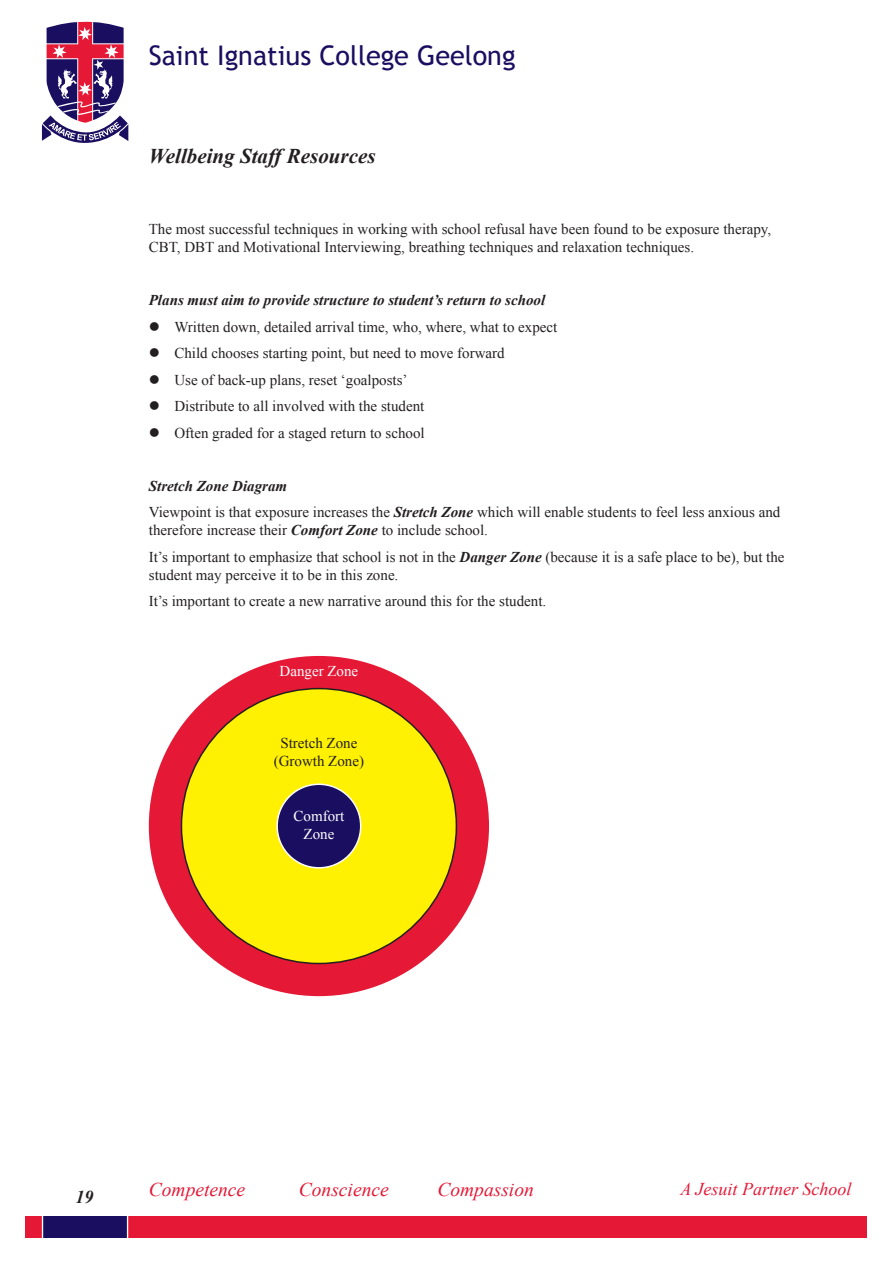
<style>
.page{position:relative;width:893px;height:1263px;background:#fff}
.page>*{position:absolute;margin:0;border:0;box-sizing:border-box;transform-origin:0 0}
.t1{font:27px "Trebuchet MS";color:#1a0e60}
.t2{font:italic 700 21px "Times New Roman";color:#231f20}
.t3{font:italic 19.5px "Times New Roman";color:#e51836}
.t4{font:italic 18px "Times New Roman";color:#e51836}
.t5{font:italic 700 18px "Times New Roman";color:#231f20}
.t6{font:15px/26.5px "Times New Roman";color:#231f20}
.t7{font:italic 700 15px "Times New Roman";color:#231f20}
.t8{font:15px/18px "Times New Roman";color:#fff;text-align:center}
.s1{font-weight:700;font-style:italic}
</style>
<div class="page">
<svg style="left:41px;top:21px;width:88px;height:122px"></svg>
<div style="left:26px;top:1216px;width:841px;height:21px;background:#e51836"></div>
<div style="left:43px;top:1216px;width:85px;height:21px;background:#1a0e60"></div>
<hr style="left:42px;top:1198px;width:1px;height:55px;background:#fff">
<hr style="left:127px;top:1199px;width:1px;height:55px;background:#fff">
<div style="left:149px;top:656px;width:340px;height:340px;background:#e51836;border-radius:50%"></div>
<div style="left:181px;top:689px;width:275px;height:274px;background:#fff101;border-radius:50%"></div>
<div style="left:277px;top:784px;width:84px;height:84px;background:#1a0e60;border-radius:50%"></div>
<div style="left:276px;top:783px;width:85px;height:85px;border:2px solid #fff;border-radius:50%"></div>
<h1 class="t1" style="left:149px;top:39px;width:368px">Saint Ignatius College Geelong</h1>
<h2 class="t2" style="left:149px;top:141px;width:228px">Wellbeing Staff Resources</h2>
<p class="t6" style="left:149px;top:220px;width:624px;line-height:18px">The most successful techniques in working with school refusal have been found to be exposure therapy,<br>CBT, DBT and Motivational Interviewing, breathing techniques and relaxation techniques.</p>
<p class="t7" style="left:149px;top:290px;width:398px">Plans must aim to provide structure to student’s return to school</p>
<p class="t6" style="left:149px;top:313px;width:410px">● Written down, detailed arrival time, who, where, what to expect</p>
<p class="t6" style="left:149px;top:340px;width:357px">● Child chooses starting point, but need to move forward</p>
<p class="t6" style="left:149px;top:366px;width:260px">● Use of back-up plans, reset ‘goalposts’</p>
<p class="t6" style="left:149px;top:393px;width:277px">● Distribute to all involved with the student</p>
<p class="t6" style="left:149px;top:419px;width:277px">● Often graded for a staged return to school</p>
<p class="t6" style="left:149px;top:472px;width:633px"><span class="s1">Stretch Zone Diagram<br></span>Viewpoint is that exposure increases the <span class="s1">Stretch Zone</span> which will enable students to feel less anxious and</p>
<p class="t6" style="left:149px;top:517px;width:637px">therefore increase their <span class="s1">Comfort Zone</span> to include school.<br>It’s important to emphasize that school is not in the <span class="s1">Danger Zone</span> (because it is a safe place to be), but the</p>
<p class="t6" style="left:149px;top:561px;width:399px">student may perceive it to be in this zone.<br>It’s important to create a new narrative around this for the student.</p>
<p class="t8" style="left:280px;top:662px;width:80px">Danger Zone</p>
<p class="t6" style="left:274px;top:734px;width:92px;line-height:18px;text-align:center">Stretch Zone (Growth Zone)</p>
<p class="t8" style="left:293px;top:806px;width:52px">Comfort<br>Zone</p>
<p class="t5" style="left:75px;top:1184px;width:19px">19</p>
<h3 class="t3" style="left:149px;top:1176px;width:98px">Competence</h3>
<h3 class="t3" style="left:299px;top:1176px;width:91px">Conscience</h3>
<h3 class="t3" style="left:437px;top:1176px;width:98px">Compassion</h3>
<p class="t4" style="left:680px;top:1176px;width:173px">A Jesuit Partner School</p>
</div>
